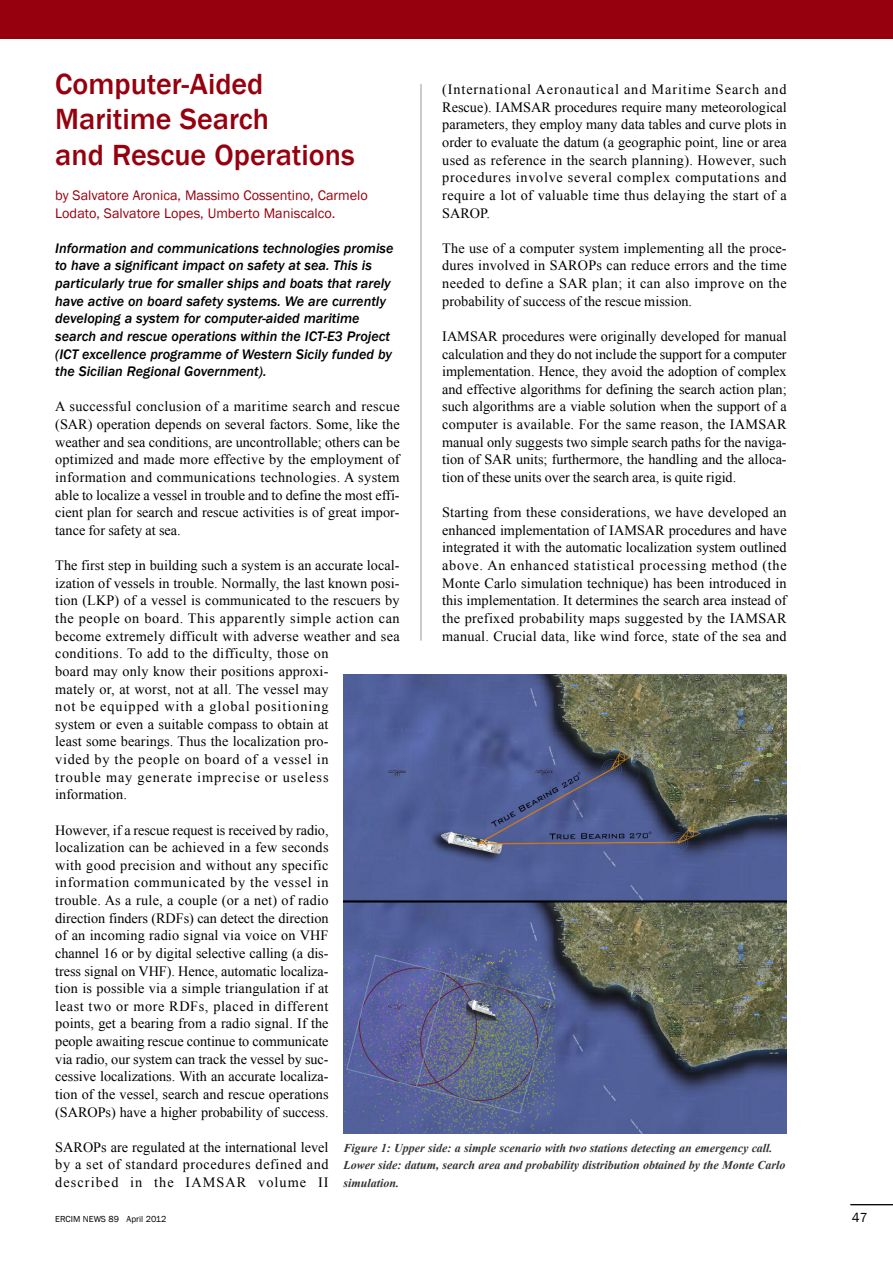
<style>
.page{position:relative;width:893px;height:1263px;background:#fff}
.page>*{position:absolute;margin:0;border:0;box-sizing:border-box;transform-origin:0 0}
.t1{font:500 30px/35.2px "Franklin Gothic";color:#96000e}
.t2{font:14.25px/17.5px "Times New Roman";letter-spacing:.015em;color:#000;text-align:justify}
.t3{font:italic 500 14.25px/17.5px "Franklin Gothic";color:#000}
.t4{font:14.25px/17.7px "Franklin Gothic";color:#96000e}
.t5{font:13.5px "Franklin Gothic";color:#000}
.t6{font:italic 700 12px/17.7px "Times New Roman";color:#333}
.t7{font:9px "Franklin Gothic";color:#000}
</style>
<div class="page">
<div style="left:0;top:0;width:893px;height:38px;background:#96000e"></div>
<hr style="left:421px;top:84px;width:1px;height:557px;background:#999">
<hr style="left:850px;top:1204px;width:43px;height:1px;background:#000">
<img style="left:344px;top:674px;width:443px;height:460px">
<h1 class="t1" style="left:55px;top:66px;width:301px">Computer-Aided<br>Maritime Search<br>and Rescue Operations</h1>
<p class="t4" style="left:55px;top:186px;width:314px">by Salvatore Aronica, Massimo Cossentino, Carmelo<br>Lodato, Salvatore Lopes, Umberto Maniscalco.</p>
<p class="t3" style="left:55px;top:239px;width:340px">Information and communications technologies promise to have a significant impact on safety at sea. This is particularly true for smaller ships and boats that rarely have active on board safety systems. We are currently developing a system for computer-aided maritime search and rescue operations within the ICT-E3 Project (ICT excellence programme of Western Sicily funded by the Sicilian Regional Government).</p>
<p class="t2" style="left:55px;top:398px;width:346px">A successful conclusion of a maritime search and rescue (SAR) operation depends on several factors. Some, like the weather and sea conditions, are uncontrollable; others can be optimized and made more effective by the employment of information and communications technologies. A system able to localize a vessel in trouble and to define the most effi&shy;cient plan for search and rescue activities is of great impor&shy;tance for safety at sea.</p>
<p class="t2" style="left:55px;top:556px;width:346px;text-align:left">The first step in building such a system is an accurate local&shy;ization of vessels in trouble. Normally, the last known posi&shy;tion (LKP) of a vessel is communicated to the rescuers by the people on board. This apparently simple action can become extremely difficult with adverse weather and sea conditions. To add to the difficulty, those on<br>board may only know their positions approxi-<br>mately or, at worst, not at all. The vessel may<br>not be equipped with a global positioning<br>system or even a suitable compass to obtain at<br>least some bearings. Thus the localization pro-<br>vided by the people on board of a vessel in<br>trouble may generate imprecise or useless information.</p>
<p class="t2" style="left:55px;top:821px;width:275px">However, if a rescue request is received by radio, localization can be achieved in a few seconds with good precision and without any specific information communicated by the vessel in trouble. As a rule, a couple (or a net) of radio direction finders (RDFs) can detect the direction of an incoming radio signal via voice on VHF channel 16 or by digital selective calling (a dis&shy;tress signal on VHF). Hence, automatic localiza&shy;tion is possible via a simple triangulation if at least two or more RDFs, placed in different points, get a bearing from a radio signal. If the people awaiting rescue continue to communicate via radio, our system can track the vessel by suc&shy;cessive localizations. With an accurate localiza&shy;tion of the vessel, search and rescue operations (SAROPs) have a higher probability of success.</p>
<p class="t2" style="left:55px;top:1138px;width:275px">SAROPs are regulated at the international level by a set of standard procedures defined and described in the IAMSAR volume II</p>
<p class="t7" style="left:55px;top:1214px;width:113px">ERCIM NEWS 89 April 2012</p>
<p class="t2" style="left:442px;top:81px;width:346px">(International Aeronautical and Maritime Search and Rescue). IAMSAR procedures require many meteorological parameters, they employ many data tables and curve plots in order to evaluate the datum (a geographic point, line or area used as reference in the search planning). However, such procedures involve several complex computations and require a lot of valuable time thus delaying the start of a SAROP.</p>
<p class="t2" style="left:442px;top:239px;width:346px">The use of a computer system implementing all the proce&shy;dures involved in SAROPs can reduce errors and the time needed to define a SAR plan; it can also improve on the probability of success of the rescue mission.</p>
<p class="t2" style="left:442px;top:327px;width:346px">IAMSAR procedures were originally developed for manual calculation and they do not include the support for a computer implementation. Hence, they avoid the adoption of complex and effective algorithms for defining the search action plan; such algorithms are a viable solution when the support of a computer is available. For the same reason, the IAMSAR manual only suggests two simple search paths for the naviga&shy;tion of SAR units; furthermore, the handling and the alloca&shy;tion of these units over the search area, is quite rigid.</p>
<p class="t2" style="left:442px;top:504px;width:346px">Starting from these considerations, we have developed an enhanced implementation of IAMSAR procedures and have integrated it with the automatic localization system outlined above. An enhanced statistical processing method (the Monte Carlo simulation technique) has been introduced in this implementation. It determines the search area instead of the prefixed probability maps suggested by the IAMSAR manual. Crucial data, like wind force, state of the sea and</p>
<p class="t6" style="left:344px;top:1139px;width:443px">Figure 1: Upper side: a simple scenario with two stations detecting an emergency call.<br>Lower side: datum, search area and probability distribution obtained by the Monte Carlo simulation.</p>
<p class="t5" style="left:852px;top:1210px;width:17px">47</p>
</div>
